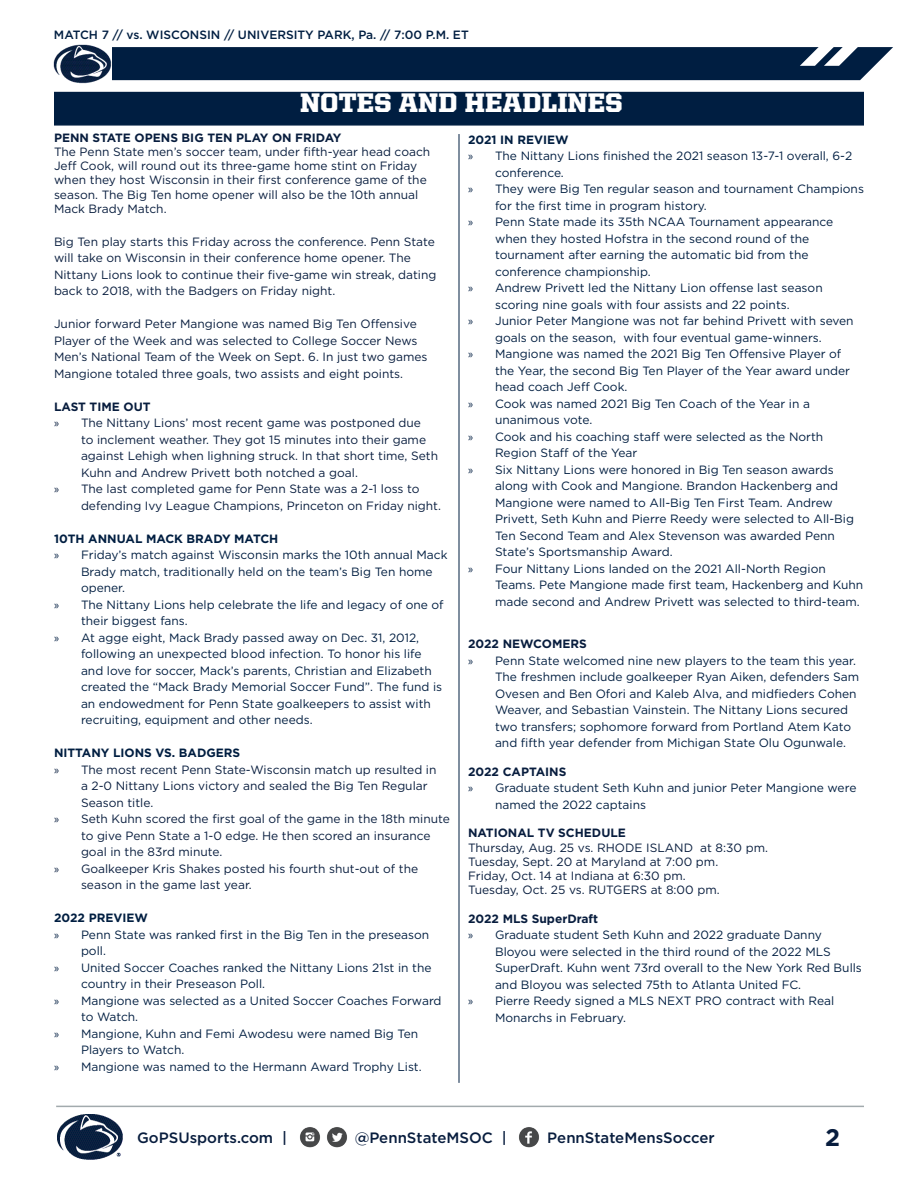
<style>
.page{position:relative;width:918px;height:1188px;background:#fff}
.page>*{position:absolute;margin:0;border:0;box-sizing:border-box;transform-origin:0 0}
.t1{font:900 27px "United Serif Reg";color:#fff}
.t2{font:700 24px "Gotham";color:#081d3e}
.t3{font:500 15px "Gotham";color:#081d3e}
.t4{font:12px/16.5px "Gotham";color:#001e41}
.t5{font:12px/16.5px "Gotham";color:#081d3e}
.t6{font:700 12px "Gotham";color:#001e41}
.t7{font:700 12px "Gotham";color:#081d3e}
.t8{font:500 12px "Gotham";color:#001e41}
.s1{font-family:"Myriad Pro"}
.s2{font-weight:700}
</style>
<div class="page">
<img style="left:57px;top:1114px;width:66px;height:46px">
<img style="left:300px;top:1127px;width:47px;height:21px">
<img style="left:519px;top:1127px;width:20px;height:21px">
<hr style="left:56px;top:1106px;width:808px;height:1px;background:#a2aaad">
<svg style="left:111px;top:47px;width:782px;height:33px;background:#0c2849"></svg>
<img style="left:54px;top:44px;width:57px;height:40px">
<hr style="left:459px;top:134px;width:1px;height:949px;background:#001e41">
<div style="left:54px;top:92px;width:810px;height:34px;background:#001e41;border:2px solid #001e41"></div>
<p class="t8" style="left:54px;top:27px;width:416px">MATCH 7 // vs. WISCONSIN // UNIVERSITY PARK, Pa. // 7:00 P.M. ET</p>
<p class="t1" style="left:300px;top:88px;width:324px">NOTES AND HEADLINES</p>
<p class="t6" style="left:468px;top:131px;width:102px">2021 IN REVIEW</p>
<p class="t4" style="left:495px;top:147px;width:359px;text-indent:-27px"><span class="s1">»</span> The Nittany Lions finished the 2021 season 13-7-1 overall, 6-2 conference.</p>
<p class="t4" style="left:495px;top:180px;width:370px;text-indent:-27px"><span class="s1">»</span> They were Big Ten regular season and tournament Champions for the first time in program history.</p>
<p class="t4" style="left:495px;top:213px;width:340px;text-indent:-27px"><span class="s1">»</span> Penn State made its 35th NCAA Tournament appearance when they hosted Hofstra in the second round of the tournament after earning the automatic bid from the conference championship.</p>
<p class="t4" style="left:468px;top:279px;width:356px;text-align:center"><span class="s1">»</span> Andrew Privett led the Nittany Lion offense last season scoring nine goals with four assists and 22 points.</p>
<p class="t4" style="left:468px;top:312px;width:387px;text-align:center"><span class="s1">»</span> Junior Peter Mangione was not far behind Privett with seven goals on the season, with four eventual game-winners.</p>
<p class="t4" style="left:495px;top:345px;width:356px;text-indent:-27px"><span class="s1">»</span> Mangione was named the 2021 Big Ten Offensive Player of the Year, the second Big Ten Player of the Year award under head coach Jeff Cook.</p>
<p class="t4" style="left:495px;top:395px;width:317px;text-indent:-27px"><span class="s1">»</span> Cook was named 2021 Big Ten Coach of the Year in a unanimous vote.</p>
<p class="t4" style="left:495px;top:428px;width:330px;text-indent:-27px"><span class="s1">»</span> Cook and his coaching staff were selected as the North<br>Region Staff of the Year</p>
<p class="t4" style="left:495px;top:461px;width:361px;text-indent:-27px"><span class="s1">»</span> Six Nittany Lions were honored in Big Ten season awards along with Cook and Mangione. Brandon Hackenberg and Mangione were named to All-Big Ten First Team. Andrew Privett, Seth Kuhn and Pierre Reedy were selected to All-Big Ten Second Team and Alex Stevenson was awarded Penn State’s Sportsmanship Award.</p>
<p class="t4" style="left:495px;top:560px;width:370px;text-indent:-27px"><span class="s1">»</span> Four Nittany Lions landed on the 2021 All-North Region<br>Teams. Pete Mangione made first team, Hackenberg and Kuhn made second and Andrew Privett was selected to third-team.</p>
<p class="t7" style="left:468px;top:636px;width:120px">2022 NEWCOMERS</p>
<p class="t4" style="left:495px;top:652px;width:366px;text-indent:-27px"><span class="s1">»</span> Penn State welcomed nine new players to the team this year.<br>The freshmen include goalkeeper Ryan Aiken, defenders Sam Ovesen and Ben Ofori and Kaleb Alva, and midfieders Cohen Weaver, and Sebastian Vainstein. The Nittany Lions secured two transfers; sophomore forward from Portland Atem Kato and fifth year defender from Michigan State Olu Ogunwale.</p>
<p class="t7" style="left:468px;top:764px;width:100px">2022 CAPTAINS</p>
<p class="t4" style="left:495px;top:780px;width:363px;text-indent:-27px"><span class="s1">»</span> Graduate student Seth Kuhn and junior Peter Mangione were named the 2022 captains</p>
<p class="t5" style="left:468px;top:826px;width:302px;line-height:14.2px"><span class="s2">NATIONAL TV SCHEDULE<br></span>Thursday, Aug. 25 vs. RHODE ISLAND at 8:30 pm.</p>
<p class="t5" style="left:468px;top:853px;width:252px">Tuesday, Sept. 20 at Maryland at 7:00 pm.</p>
<p class="t5" style="left:468px;top:867px;width:219px">Friday, Oct. 14 at Indiana at 6:30 pm.</p>
<p class="t5" style="left:468px;top:882px;width:253px">Tuesday, Oct. 25 vs. RUTGERS at 8:00 pm.</p>
<p class="t7" style="left:468px;top:911px;width:132px">2022 MLS SuperDraft</p>
<p class="t4" style="left:495px;top:927px;width:368px;text-indent:-27px"><span class="s1">»</span> Graduate student Seth Kuhn and 2022 graduate Danny Bloyou were selected in the third round of the 2022 MLS SuperDraft. Kuhn went 73rd overall to the New York Red Bulls and Bloyou was selected 75th to Atlanta United FC.</p>
<p class="t4" style="left:495px;top:993px;width:341px;text-indent:-27px"><span class="s1">»</span> Pierre Reedy signed a MLS NEXT PRO contract with Real<br>Monarchs in February.</p>
<p class="t5" style="left:54px;top:130px;width:378px;line-height:14.2px"><span class="s2">PENN STATE OPENS BIG TEN PLAY ON FRIDAY<br></span>The Penn State men’s soccer team, under fifth-year head coach Jeff Cook, will round out its three-game home stint on Friday when they host Wisconsin in their first conference game of the season. The Big Ten home opener will also be the 10th annual Mack Brady Match.</p>
<p class="t5" style="left:54px;top:233px;width:384px">Big Ten play starts this Friday across the conference. Penn State will take on Wisconsin in their conference home opener. The Nittany Lions look to continue their five-game win streak, dating back to 2018, with the Badgers on Friday night.</p>
<p class="t5" style="left:54px;top:316px;width:375px">Junior forward Peter Mangione was named Big Ten Offensive Player of the Week and was selected to College Soccer News Men’s National Team of the Week on Sept. 6. In just two games Mangione totaled three goals, two assists and eight points.</p>
<p class="t7" style="left:54px;top:399px;width:98px">LAST TIME OUT</p>
<p class="t5" style="left:81px;top:415px;width:359px;text-indent:-27px"><span class="s1">»</span> The Nittany Lions’ most recent game was postponed due<br>to inclement weather. They got 15 minutes into their game against Lehigh when lighning struck. In that short time, Seth Kuhn and Andrew Privett both notched a goal.</p>
<p class="t5" style="left:81px;top:481px;width:362px;text-indent:-27px"><span class="s1">»</span> The last completed game for Penn State was a 2-1 loss to defending Ivy League Champions, Princeton on Friday night.</p>
<p class="t6" style="left:54px;top:531px;width:226px">10TH ANNUAL MACK BRADY MATCH</p>
<p class="t4" style="left:81px;top:547px;width:368px;text-indent:-27px"><span class="s1">»</span> Friday’s match against Wisconsin marks the 10th annual Mack<br>Brady match, traditionally held on the team’s Big Ten home opener.</p>
<p class="t4" style="left:81px;top:596px;width:364px;text-indent:-27px"><span class="s1">»</span> The Nittany Lions help celebrate the life and legacy of one of their biggest fans.</p>
<p class="t4" style="left:81px;top:629px;width:363px;text-indent:-27px"><span class="s1">»</span> At agge eight, Mack Brady passed away on Dec. 31, 2012, following an unexpected blood infection. To honor his life and love for soccer, Mack’s parents, Christian and Elizabeth created the “Mack Brady Memorial Soccer Fund”. The fund is an endowedment for Penn State goalkeepers to assist with recruiting, equipment and other needs.</p>
<p class="t6" style="left:54px;top:745px;width:188px">NITTANY LIONS VS. BADGERS</p>
<p class="t5" style="left:81px;top:761px;width:357px;text-indent:-27px"><span class="s1">»</span> The most recent Penn State-Wisconsin match up resulted in a 2-0 Nittany Lions victory and sealed the Big Ten Regular<br>Season title.</p>
<p class="t5" style="left:81px;top:811px;width:370px;text-indent:-27px"><span class="s1">»</span> Seth Kuhn scored the first goal of the game in the 18th minute to give Penn State a 1-0 edge. He then scored an insurance goal in the 83rd minute.</p>
<p class="t5" style="left:81px;top:860px;width:339px;text-indent:-27px"><span class="s1">»</span> Goalkeeper Kris Shakes posted his fourth shut-out of the season in the game last year.</p>
<p class="t6" style="left:54px;top:910px;width:95px">2022 PREVIEW</p>
<p class="t4" style="left:81px;top:926px;width:350px;text-indent:-27px"><span class="s1">»</span> Penn State was ranked first in the Big Ten in the preseason poll.</p>
<p class="t4" style="left:81px;top:959px;width:352px;text-indent:-27px"><span class="s1">»</span> United Soccer Coaches ranked the Nittany Lions 21st in the country in their Preseason Poll.</p>
<p class="t4" style="left:81px;top:992px;width:362px;text-indent:-27px"><span class="s1">»</span> Mangione was selected as a United Soccer Coaches Forward to Watch.</p>
<p class="t4" style="left:81px;top:1025px;width:339px;text-indent:-27px"><span class="s1">»</span> Mangione, Kuhn and Femi Awodesu were named Big Ten<br>Players to Watch.</p>
<p class="t4" style="left:54px;top:1058px;width:369px"><span class="s1">»</span> Mangione was named to the Hermann Award Trophy List.</p>
<p class="t3" style="left:137px;top:1128px;width:152px">GoPSUsports.com |</p>
<p class="t3" style="left:355px;top:1128px;width:154px">@PennStateMSOC |</p>
<p class="t3" style="left:547px;top:1128px;width:169px">PennStateMensSoccer</p>
<h2 class="t2" style="left:825px;top:1122px;width:16px">2</h2>
</div>
